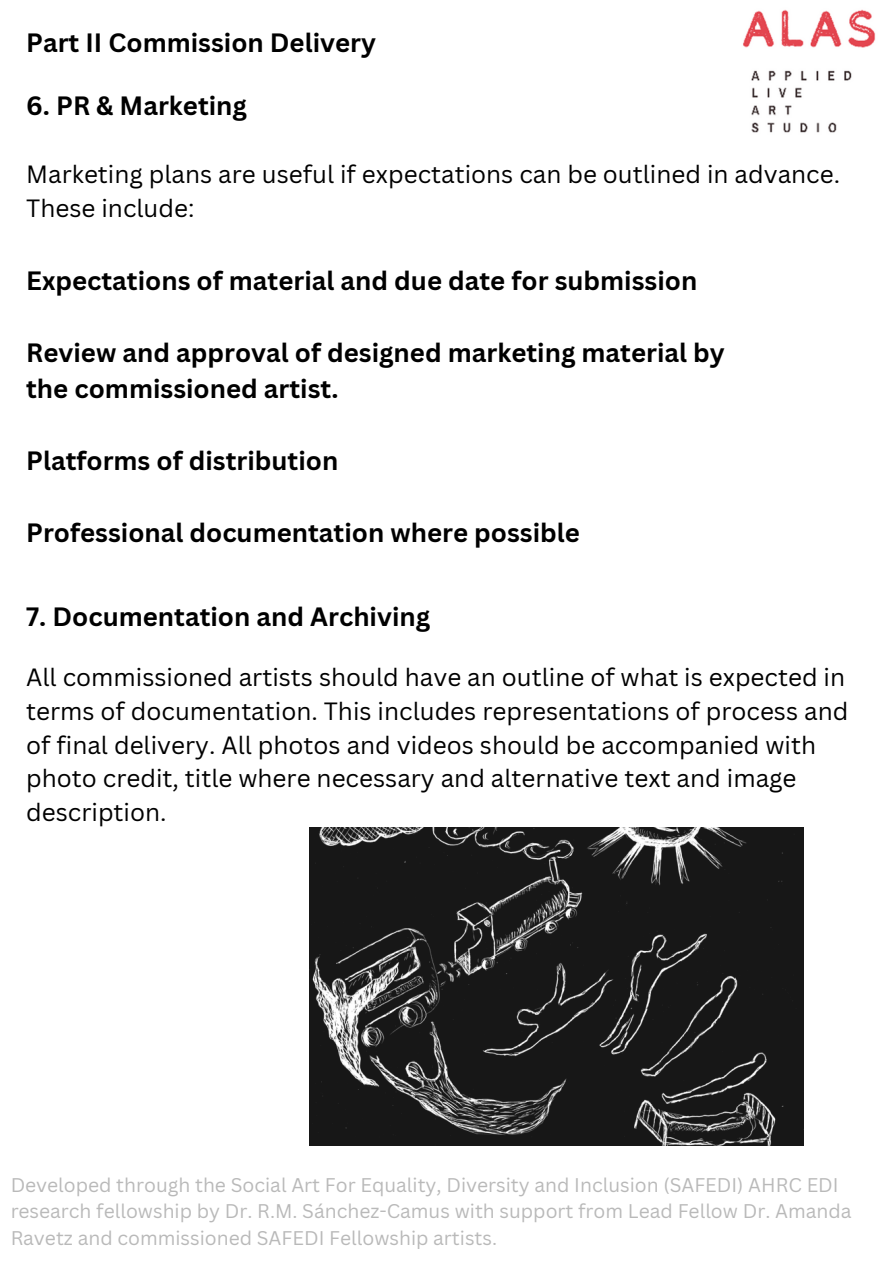
<style>
.page{position:relative;width:894px;height:1264px;background:#fff}
.page>*{position:absolute;margin:0;border:0;box-sizing:border-box;transform-origin:0 0}
.t1{font:700 25.8px/36px "Canva Sans";color:#000}
.t2{font:24.3px/33.8px "Canva Sans";color:#000}
.t3{font:19.2px/26.4px "Canva Sans";color:#737373}
</style>
<div class="page">
<img style="left:743px;top:9px;width:133px;height:124px">
<img style="left:309px;top:827px;width:494px;height:318px">
<h1 class="t1" style="left:26px;top:24px;width:351px">Part II Commission Delivery</h1>
<h1 class="t1" style="left:26px;top:87px;width:222px">6. PR &amp; Marketing</h1>
<p class="t2" style="left:26px;top:157px;width:815px">Marketing plans are useful if expectations can be outlined in advance.<br>These include:</p>
<h2 class="t1" style="left:26px;top:262px;width:672px">Expectations of material and due date for submission</h2>
<h1 class="t1" style="left:26px;top:334px;width:700px">Review and approval of designed marketing material by the commissioned artist.</h1>
<h1 class="t1" style="left:26px;top:442px;width:313px">Platforms of distribution</h1>
<h1 class="t1" style="left:26px;top:514px;width:555px">Professional documentation where possible</h1>
<h1 class="t1" style="left:26px;top:597px;width:405px">7. Documentation and Archiving</h1>
<h2 class="t2" style="left:26px;top:659px;width:823px">All commissioned artists should have an outline of what is expected in terms of documentation. This includes representations of process and of final delivery. All photos and videos should be accompanied with photo credit, title where necessary and alternative text and image description.</h2>
<p class="t3" style="left:10px;top:1171px;width:842px">Developed through the Social Art For Equality, Diversity and Inclusion (SAFEDI) AHRC EDI research fellowship by Dr. R.M. Sánchez-Camus with support from Lead Fellow Dr. Amanda<br>Ravetz and commissioned SAFEDI Fellowship artists.</p>
</div>
